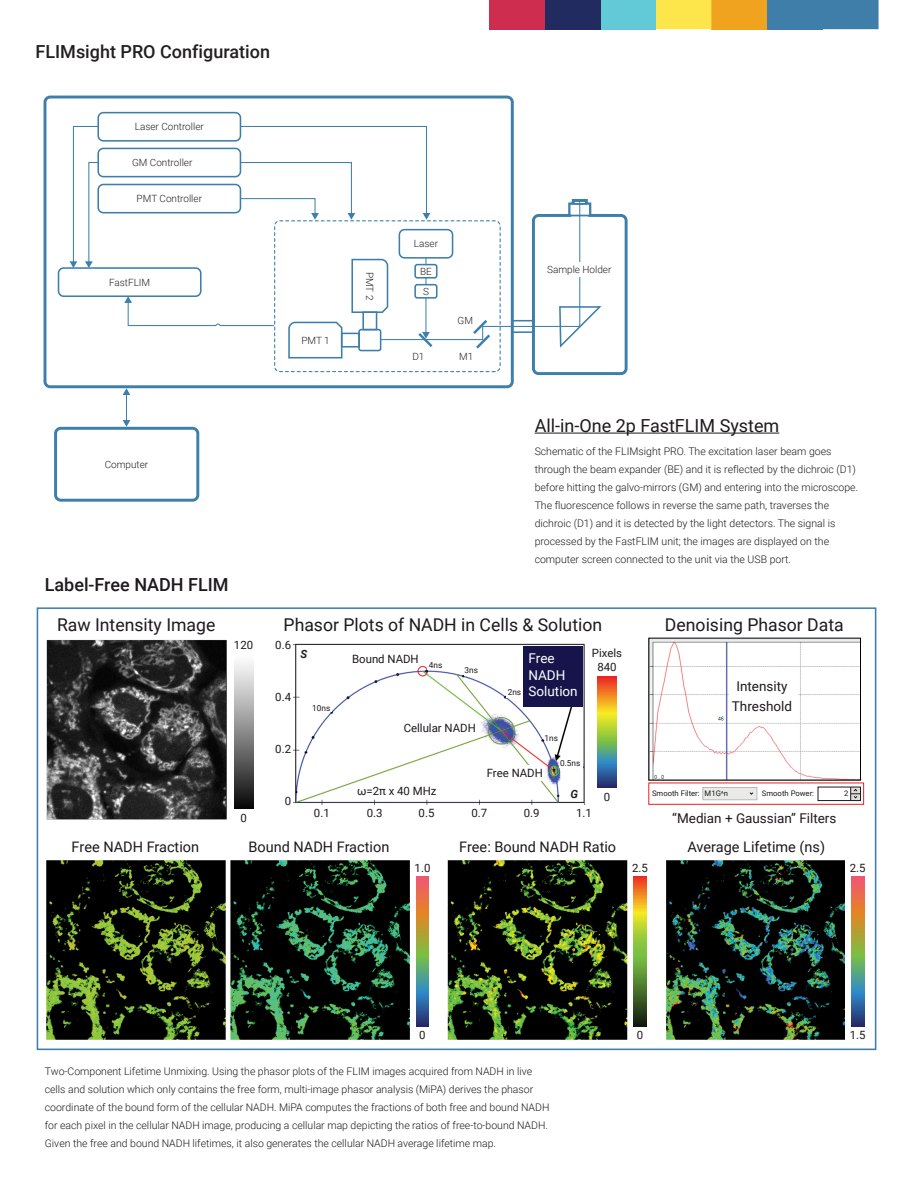
<style>
.page{position:relative;width:918px;height:1188px;background:#fff}
.page>*{position:absolute;margin:0;border:0;box-sizing:border-box;transform-origin:0 0}
.t1{font:18px "Roboto";color:#1d191d}
.t2{font:500 18px "Roboto";color:#221f1f}
.t3{font:500 18px "Roboto";color:#1d191d}
.t4{font:17.7px "Roboto";color:#1e191e}
.t5{font:14.55px "Roboto";color:#1e191e}
.t6{font:13.5px/19.6px "Roboto";color:#1e191e;text-align:center}
.t7{font:13.5px/16.6px "Roboto";color:#fff}
.t8{font:11.4px/13.5px "Roboto";color:#1e191e;text-align:center}
.t9{font:italic 700 11.4px "Roboto";color:#231f20}
.t10{font:300 10.5px/18px "Roboto";color:#1d191d}
.t11{font:300 9.9px/20.1px "Roboto";color:#221f1f}
.t12{font:8.25px "Roboto";color:#1e191e}
.t13{font:7.65px "Roboto";color:#1e191e}
</style>
<div class="page">
<div style="left:767px;top:0;width:55px;height:29px;background:#3e7ea9"></div>
<div style="left:711px;top:0;width:56px;height:29px;background:#f0a31f"></div>
<div style="left:601px;top:0;width:55px;height:29px;background:#62c9d6"></div>
<div style="left:656px;top:0;width:55px;height:29px;background:#fce64c"></div>
<div style="left:545px;top:0;width:56px;height:29px;background:#222b60"></div>
<div style="left:490px;top:0;width:55px;height:29px;background:#cf2d50"></div>
<div style="left:819px;top:0;width:60px;height:29px;background:#3e7ea9"></div>
<div style="left:37px;top:607px;width:839px;height:443px;background:#fff;border:2px solid #3d7faa"></div>
<div style="left:44px;top:96px;width:470px;height:292px;border:3px solid #3d7faa;border-radius:5px"></div>
<div style="left:97px;top:112px;width:144px;height:30px;border:2px solid #3d7faa;border-radius:5px"></div>
<div style="left:97px;top:148px;width:144px;height:29px;border:2px solid #3d7faa;border-radius:5px"></div>
<div style="left:97px;top:184px;width:144px;height:29px;border:2px solid #3d7faa;border-radius:5px"></div>
<div style="left:54px;top:427px;width:145px;height:75px;border:3px solid #3d7faa;border-radius:5px"></div>
<svg style="left:124px;top:125px;width:504px;height:252px"></svg>
<div style="left:58px;top:267px;width:144px;height:30px;border:2px solid #3d7faa;border-radius:5px"></div>
<svg style="left:70px;top:125px;width:29px;height:143px"></svg>
<svg style="left:123px;top:388px;width:7px;height:39px"></svg>
<hr style="left:535px;top:433px;width:244px;height:1px;background:#1d191d">
<img style="left:46px;top:637px;width:819px;height:403px">
<div style="left:47px;top:836px;width:816px;height:20px;background:#fff"></div>
<div style="left:413px;top:856px;width:27px;height:184px;background:#fff"></div>
<div style="left:629px;top:856px;width:27px;height:184px;background:#fff"></div>
<div style="left:845px;top:856px;width:27px;height:184px;background:#fff"></div>
<div style="left:589px;top:641px;width:47px;height:160px;background:#fff"></div>
<div style="left:230px;top:638px;width:29px;height:188px;background:#fff"></div>
<div style="left:644px;top:800px;width:219px;height:20px;background:#fff"></div>
<div style="left:638px;top:780px;width:233px;height:21px;background:#fff"></div>
<div style="left:729px;top:674px;width:69px;height:41px;background:#fff"></div>
<div style="left:271px;top:636px;width:21px;height:181px;background:#fff"></div>
<div style="left:299px;top:805px;width:297px;height:18px;background:#fff"></div>
<div style="left:348px;top:786px;width:100px;height:12px;background:#fff"></div>
<div style="left:324px;top:648px;width:104px;height:17px;background:#fff"></div>
<div style="left:368px;top:718px;width:111px;height:17px;background:#fff"></div>
<div style="left:460px;top:765px;width:85px;height:16px;background:#fff"></div>
<div style="left:299px;top:647px;width:14px;height:17px;background:#fff"></div>
<div style="left:568px;top:786px;width:13px;height:13px;background:#fff"></div>
<div style="left:309px;top:701px;width:22px;height:11px;background:#fff"></div>
<div style="left:427px;top:659px;width:23px;height:10px;background:#fff"></div>
<div style="left:464px;top:666px;width:24px;height:10px;background:#fff"></div>
<div style="left:507px;top:687px;width:17px;height:10px;background:#fff"></div>
<div style="left:543px;top:729px;width:18px;height:10px;background:#fff"></div>
<div style="left:545px;top:734px;width:15px;height:8px;background:#fff"></div>
<div style="left:561px;top:761px;width:22px;height:8px;background:#fff"></div>
<svg style="left:559px;top:760px;width:2px;height:8px"></svg>
<div style="left:523px;top:646px;width:60px;height:61px;background:#17144b"></div>
<svg style="left:851px;top:876px;width:13px;height:151px;background:#898464"></svg>
<svg style="left:634px;top:876px;width:12px;height:151px;background:#8c902b"></svg>
<svg style="left:598px;top:677px;width:18px;height:110px;background:#999653"></svg>
<div style="left:234px;top:653px;width:19px;height:156px;background:linear-gradient(to bottom,#fff,#0c0c0c)"></div>
<svg style="left:416px;top:876px;width:13px;height:151px;background:#898464"></svg>
<div style="left:818px;top:787px;width:43px;height:14px;border:1px solid #1e191e"></div>
<svg style="left:850px;top:787px;width:11px;height:14px"></svg>
<svg style="left:703px;top:787px;width:54px;height:13px"></svg>
<div style="left:648px;top:783px;width:216px;height:22px;border:1px solid #ec2024"></div>
<h1 class="t2" style="left:36px;top:39px;width:236px">FLIMsight PRO Configuration</h1>
<p class="t11" style="left:135px;top:116px;width:71px">Laser Controller</p>
<p class="t11" style="left:132px;top:152px;width:62px">GM Controller</p>
<p class="t11" style="left:137px;top:188px;width:67px">PMT Controller</p>
<p class="t11" style="left:109px;top:272px;width:43px">FastFLIM</p>
<p class="t11" style="left:105px;top:454px;width:45px">Computer</p>
<h1 class="t3" style="left:45px;top:572px;width:185px">Label-Free NADH FLIM</h1>
<h2 class="t4" style="left:57px;top:613px;width:160px">Raw Intensity Image</h2>
<p class="t8" style="left:234px;top:638px;width:21px">120</p>
<p class="t8" style="left:240px;top:811px;width:8px">0</p>
<p class="t11" style="left:301px;top:330px;width:30px">PMT 1</p>
<p class="t11" style="left:380px;top:272px;width:30px;rotate:90deg">PMT 2</p>
<p class="t11" style="left:414px;top:234px;width:26px">Laser</p>
<p class="t11" style="left:420px;top:261px;width:13px">BE<br>S</p>
<p class="t11" style="left:458px;top:310px;width:17px">GM</p>
<p class="t11" style="left:412px;top:346px;width:14px">D1</p>
<p class="t11" style="left:459px;top:346px;width:16px">M1</p>
<p class="t11" style="left:547px;top:259px;width:66px">Sample Holder</p>
<h1 class="t1" style="left:535px;top:413px;width:246px">All-in-One 2p FastFLIM System</h1>
<p class="t10" style="left:535px;top:441px;width:325px">Schematic of the FLIMsight PRO. The excitation laser beam goes through the beam expander (BE) and it is reflected by the dichroic (D1) before hitting the galvo-mirrors (GM) and entering into the microscope.<br>The fluorescence follows in reverse the same path, traverses the dichroic (D1) and it is detected by the light detectors. The signal is processed by the FastFLIM unit; the images are displayed on the computer screen connected to the unit via the USB port.</p>
<h2 class="t4" style="left:284px;top:613px;width:320px">Phasor Plots of NADH in Cells &amp; Solution</h2>
<h2 class="t4" style="left:665px;top:613px;width:180px">Denoising Phasor Data</h2>
<p class="t8" style="left:275px;top:638px;width:17px">0.6</p>
<p class="t8" style="left:275px;top:689px;width:17px">0.4</p>
<p class="t8" style="left:275px;top:741px;width:17px">0.2</p>
<p class="t8" style="left:285px;top:794px;width:8px">0</p>
<p class="t9" style="left:301px;top:646px;width:8px">S</p>
<p class="t12" style="left:312px;top:702px;width:20px">10ns</p>
<p class="t8" style="left:352px;top:652px;width:68px">Bound NADH</p>
<p class="t7" style="left:529px;top:650px;width:51px">Free<br>NADH<br>Solution</p>
<p class="t8" style="left:404px;top:720px;width:74px">Cellular NADH</p>
<p class="t8" style="left:487px;top:766px;width:58px">Free NADH</p>
<p class="t12" style="left:429px;top:659px;width:15px">4ns</p>
<p class="t12" style="left:464px;top:664px;width:15px">3ns</p>
<p class="t12" style="left:508px;top:686px;width:15px">2ns</p>
<p class="t12" style="left:545px;top:732px;width:15px">1ns</p>
<p class="t12" style="left:560px;top:758px;width:22px">0.5ns</p>
<p class="t8" style="left:592px;top:646px;width:32px">Pixels<br>840</p>
<p class="t6" style="left:732px;top:676px;width:62px">Intensity<br>Threshold</p>
<p class="t8" style="left:357px;top:784px;width:81px">ω=2π x 40 MHz</p>
<p class="t13" style="left:652px;top:788px;width:78px">Smooth Filter: M1G˄n</p>
<p class="t13" style="left:762px;top:788px;width:54px">Smooth Power:</p>
<p class="t13" style="left:844px;top:788px;width:6px">2</p>
<p class="t9" style="left:571px;top:786px;width:9px">G</p>
<p class="t8" style="left:604px;top:790px;width:8px">0</p>
<p class="t8" style="left:314px;top:806px;width:17px">0.1</p>
<p class="t8" style="left:367px;top:806px;width:17px">0.3</p>
<p class="t8" style="left:419px;top:806px;width:17px">0.5</p>
<p class="t8" style="left:471px;top:806px;width:17px">0.7</p>
<p class="t8" style="left:524px;top:806px;width:17px">0.9</p>
<p class="t8" style="left:576px;top:806px;width:17px">1.1</p>
<p class="t6" style="left:672px;top:808px;width:166px">“Median + Gaussian” Filters</p>
<h3 class="t5" style="left:72px;top:837px;width:129px">Free NADH Fraction</h3>
<h3 class="t5" style="left:248px;top:837px;width:142px">Bound NADH Fraction</h3>
<h3 class="t5" style="left:459px;top:837px;width:159px">Free: Bound NADH Ratio</h3>
<h3 class="t5" style="left:687px;top:837px;width:139px">Average Lifetime (ns)</h3>
<p class="t8" style="left:415px;top:860px;width:17px">1.0</p>
<p class="t8" style="left:632px;top:860px;width:17px">2.5</p>
<p class="t8" style="left:850px;top:860px;width:17px">2.5</p>
<p class="t8" style="left:419px;top:1028px;width:8px">0</p>
<p class="t10" style="left:45px;top:1062px;width:506px">Two-Component Lifetime Unmixing. Using the phasor plots of the FLIM images acquired from NADH in live cells and solution which only contains the free form, multi-image phasor analysis (MiPA) derives the phasor coordinate of the bound form of the cellular NADH. MiPA computes the fractions of both free and bound NADH for each pixel in the cellular NADH image, producing a cellular map depicting the ratios of free-to-bound NADH.<br>Given the free and bound NADH lifetimes, it also generates the cellular NADH average lifetime map.</p>
<p class="t8" style="left:637px;top:1028px;width:8px">0</p>
<p class="t8" style="left:850px;top:1028px;width:17px">1.5</p>
</div>
